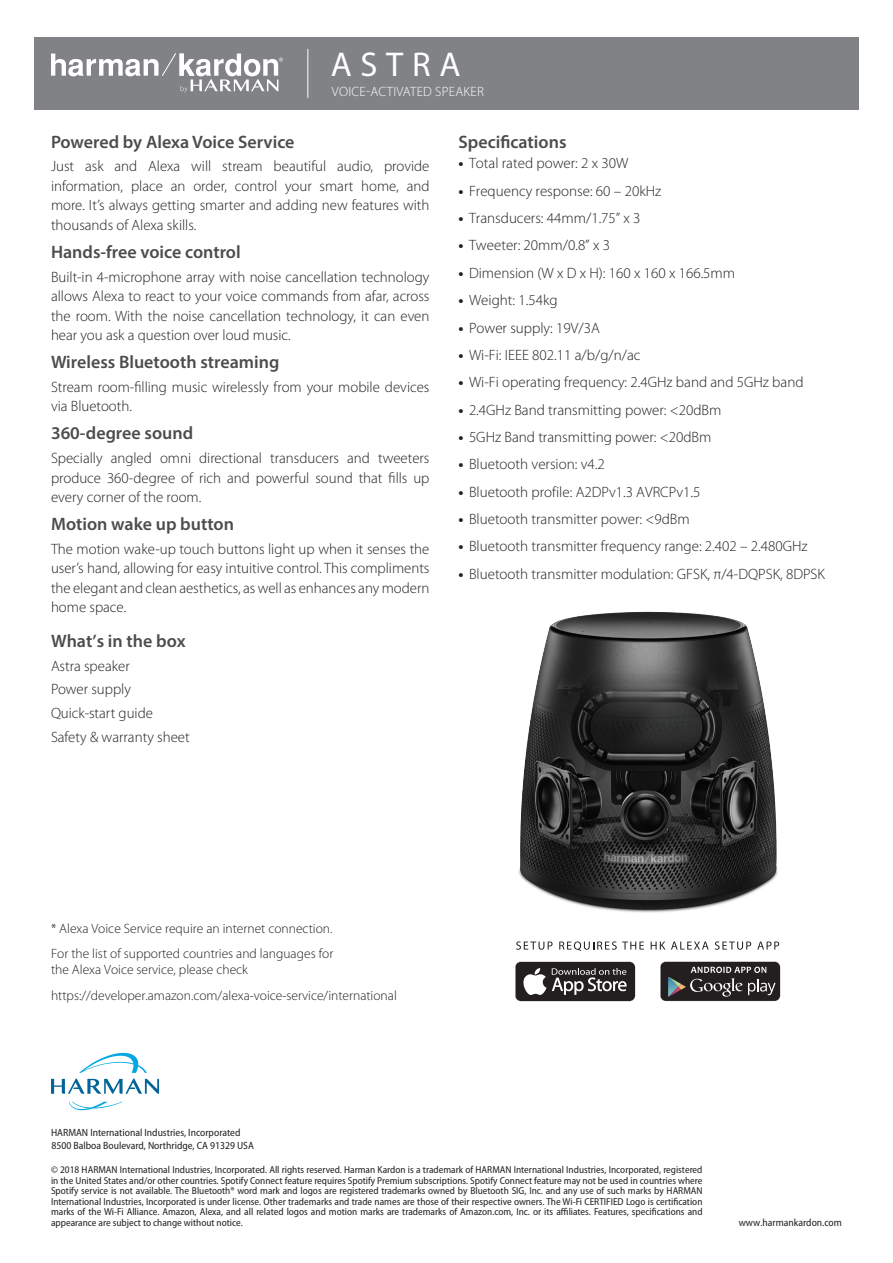
<style>
.page{position:relative;width:893px;height:1263px;background:#fff}
.page>*{position:absolute;margin:0;border:0;box-sizing:border-box;transform-origin:0 0}
.t1{font:34.5px "Myriad Pro";letter-spacing:.25em;color:#fff}
.t2{font:600 18px "Myriad Pro";color:#4b4c4d}
.t3{font:300 15px/19.5px "Myriad Pro";color:#231f20;text-align:justify}
.t4{font:300 13.5px/16.2px "Myriad Pro";color:#231f20}
.t5{font:300 13.5px "Myriad Pro";letter-spacing:.02em;color:#fff}
.t6{font:semi-condensed 10.5px/13.5px "Myriad Pro";color:#231f20}
.t7{font:semi-condensed 10.2px/10.5px "Myriad Pro";color:#231f20;text-align:justify}
.s1{font-weight:700}
</style>
<div class="page">
<div style="left:34px;top:37px;width:825px;height:72px;background:#808285"></div>
<hr style="left:307px;top:49px;width:1px;height:49px;background:#fff">
<svg style="left:51px;top:53px;width:232px;height:40px"></svg>
<svg style="left:69px;top:1102px;width:53px;height:8px"></svg>
<svg style="left:51px;top:1052px;width:108px;height:42px"></svg>
<img style="left:518px;top:611px;width:262px;height:339px">
<svg style="left:516px;top:941px;width:37px;height:9px"></svg>
<svg style="left:559px;top:941px;width:85px;height:10px"></svg>
<svg style="left:651px;top:941px;width:14px;height:8px"></svg>
<svg style="left:671px;top:941px;width:38px;height:8px"></svg>
<svg style="left:715px;top:941px;width:36px;height:9px"></svg>
<svg style="left:757px;top:941px;width:22px;height:8px"></svg>
<svg style="left:660px;top:961px;width:120px;height:40px"></svg>
<svg style="left:515px;top:961px;width:120px;height:40px"></svg>
<p class="t1" style="left:331px;top:44px;width:131px">ASTRA</p>
<p class="t5" style="left:332px;top:84px;width:153px">VOICE-ACTIVATED SPEAKER</p>
<p class="t2" style="left:51px;top:130px;width:245px">Powered by Alexa Voice Service</p>
<p class="t3" style="left:51px;top:157px;width:380px">Just ask and Alexa will stream beautiful audio, provide information, place an order, control your smart home, and more. It’s always getting smarter and adding new features with thousands of Alexa skills.</p>
<p class="t2" style="left:51px;top:240px;width:191px">Hands-free voice control</p>
<p class="t3" style="left:51px;top:267px;width:380px">Built-in 4-microphone array with noise cancellation technology allows Alexa to react to your voice commands from afar, across the room. With the noise cancellation technology, it can even hear you ask a question over loud music.</p>
<p class="t2" style="left:51px;top:351px;width:230px">Wireless Bluetooth streaming</p>
<p class="t3" style="left:51px;top:377px;width:380px">Stream room-filling music wirelessly from your mobile devices via Bluetooth.</p>
<p class="t2" style="left:51px;top:422px;width:144px">360-degree sound</p>
<p class="t3" style="left:51px;top:449px;width:380px">Specially angled omni directional transducers and tweeters produce 360-degree of rich and powerful sound that fills up every corner of the room.</p>
<p class="t2" style="left:51px;top:513px;width:185px">Motion wake up button</p>
<p class="t3" style="left:51px;top:539px;width:380px">The motion wake-up touch buttons light up when it senses the user’s hand, allowing for easy intuitive control. This compliments the elegant and clean aesthetics, as well as enhances any modern home space.</p>
<p class="t2" style="left:51px;top:629px;width:136px">What’s in the box</p>
<p class="t3" style="left:51px;top:656px;width:80px">Astra speaker</p>
<p class="t3" style="left:51px;top:680px;width:81px">Power supply</p>
<p class="t3" style="left:51px;top:704px;width:103px">Quick-start guide</p>
<p class="t3" style="left:51px;top:727px;width:140px">Safety &amp; warranty sheet</p>
<p class="t2" style="left:458px;top:130px;width:110px">Specifications</p>
<p class="t3" style="left:458px;top:154px;width:171px"><span class="s1">•</span> Total rated power: 2 x 30W</p>
<p class="t3" style="left:458px;top:181px;width:204px"><span class="s1">•</span> Frequency response: 60 – 20kHz</p>
<p class="t3" style="left:458px;top:209px;width:184px"><span class="s1">•</span> Transducers: 44mm/1.75” x 3</p>
<p class="t3" style="left:458px;top:236px;width:153px"><span class="s1">•</span> Tweeter: 20mm/0.8” x 3</p>
<p class="t3" style="left:458px;top:263px;width:278px"><span class="s1">•</span> Dimension (W x D x H): 160 x 160 x 166.5mm</p>
<p class="t3" style="left:458px;top:291px;width:101px"><span class="s1">•</span> Weight: 1.54kg</p>
<p class="t3" style="left:458px;top:318px;width:143px"><span class="s1">•</span> Power supply: 19V/3A</p>
<p class="t3" style="left:458px;top:345px;width:184px"><span class="s1">•</span> Wi-Fi: IEEE 802.11 a/b/g/n/ac</p>
<p class="t3" style="left:458px;top:373px;width:347px"><span class="s1">•</span> Wi-Fi operating frequency: 2.4GHz band and 5GHz band</p>
<p class="t3" style="left:458px;top:400px;width:264px"><span class="s1">•</span> 2.4GHz Band transmitting power: &lt;20dBm</p>
<p class="t3" style="left:458px;top:427px;width:254px"><span class="s1">•</span> 5GHz Band transmitting power: &lt;20dBm</p>
<p class="t3" style="left:458px;top:455px;width:148px"><span class="s1">•</span> Bluetooth version: v4.2</p>
<p class="t3" style="left:458px;top:482px;width:243px"><span class="s1">•</span> Bluetooth profile: A2DPv1.3 AVRCPv1.5</p>
<p class="t3" style="left:458px;top:509px;width:233px"><span class="s1">•</span> Bluetooth transmitter power: &lt;9dBm</p>
<p class="t3" style="left:458px;top:537px;width:351px"><span class="s1">•</span> Bluetooth transmitter frequency range: 2.402 – 2.480GHz</p>
<p class="t3" style="left:458px;top:564px;width:368px"><span class="s1">•</span> Bluetooth transmitter modulation: GFSK, π/4-DQPSK, 8DPSK</p>
<p class="t4" style="left:51px;top:920px;width:283px">* Alexa Voice Service require an internet connection.</p>
<p class="t4" style="left:51px;top:946px;width:284px">For the list of supported countries and languages for the Alexa Voice service, please check</p>
<p class="t4" style="left:51px;top:987px;width:347px">https://developer.amazon.com/alexa-voice-service/international</p>
<p class="t6" style="left:51px;top:1126px;width:204px">HARMAN International Industries, Incorporated<br>8500 Balboa Boulevard, Northridge, CA 91329 USA</p>
<p class="t7" style="left:51px;top:1165px;width:653px">© 2018 HARMAN International Industries, Incorporated. All rights reserved. Harman Kardon is a trademark of HARMAN International Industries, Incorporated, registered in the United States and/or other countries. Spotify Connect feature requires Spotify Premium subscriptions. Spotify Connect feature may not be used in countries where Spotify service is not available. The Bluetooth® word mark and logos are registered trademarks owned by Bluetooth SIG, Inc. and any use of such marks by HARMAN International Industries, Incorporated is under license. Other trademarks and trade names are those of their respective owners. The Wi-Fi CERTIFIED Logo is certification marks of the Wi-Fi Alliance. Amazon, Alexa, and all related logos and motion marks are trademarks of Amazon.com, Inc. or its affiliates. Features, specifications and appearance are subject to change without notice.</p>
<p class="t6" style="left:739px;top:1216px;width:105px">www.harmankardon.com</p>
</div>
